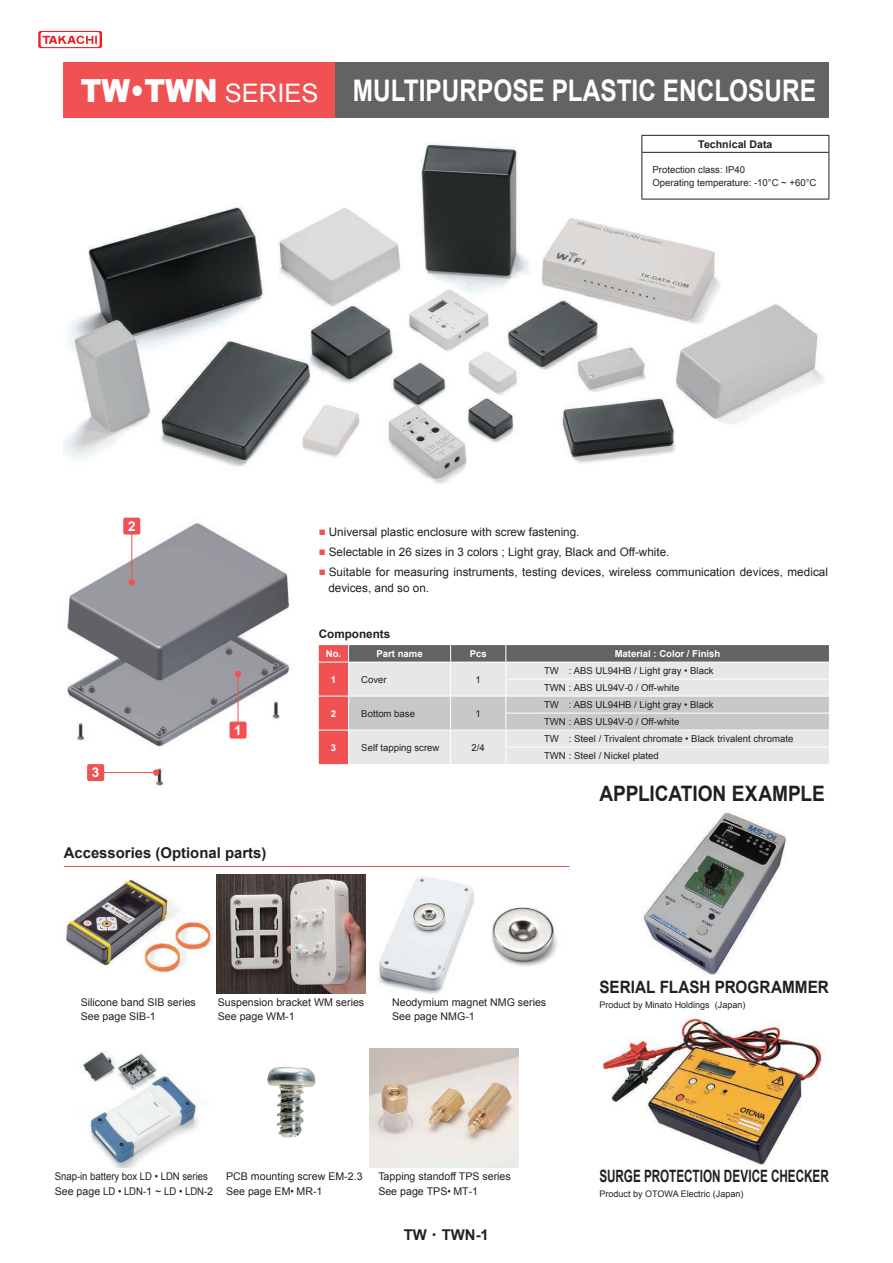
<style>
.page{position:relative;width:893px;height:1263px;background:#fff}
.page>*{position:absolute;margin:0;border:0;box-sizing:border-box;transform-origin:0 0}
.t1{font:700 29.7px "Arial";color:#fff;scale:.82 1}
.t2{font:700 21.3px "Arial";color:#231f20;scale:.9 1}
.t3{font:700 16.95px "Arial";color:#231f20;scale:.69 1}
.t4{font:700 16.95px "Arial";color:#231f20;scale:.9 1}
.t5{font:700 14.85px "Arial";color:#231f20}
.t6{font:700 13.5px "Arial";color:#fff}
.t7{font:11.7px/15.9px "Arial";color:#231f20}
.t8{font:700 11.7px "Arial";color:#231f20}
.t9{font:10.65px/14.9px "Arial";color:#231f20}
.t10{font:10.65px/14.9px "Arial";color:#231f20;scale:.9 1}
.t11{font:700 10.65px "Arial";color:#231f20}
.t12{font:9.6px/17px "Arial";color:#231f20}
.t13{font:700 9.6px "Arial";color:#fff}
.t14{font:9px "Arial";color:#231f20}
.s1{font-weight:900;font-size:31.95px}
.s2{font-weight:400;font-size:25.5px}
.s3{color:#f05152}
.s4{font-family:"MS Gothic 90 ms RKSJ H";font-weight:400}
</style>
<div class="page">
<svg style="left:38px;top:31px;width:64px;height:17px"></svg>
<img style="left:643px;top:812px;width:143px;height:163px">
<img style="left:602px;top:1018px;width:221px;height:148px">
<img style="left:64px;top:135px;width:765px;height:349px">
<img style="left:67px;top:518px;width:223px;height:268px">
<svg style="left:319px;top:645px;width:510px;height:119px;background:#cec6c8"></svg>
<div style="left:64px;top:63px;width:272px;height:55px;background:#f05152"></div>
<div style="left:336px;top:63px;width:493px;height:55px;background:#636366"></div>
<hr style="left:238px;top:674px;width:1px;height:54px;background:#f05152">
<svg style="left:235px;top:671px;width:6px;height:6px"></svg>
<div style="left:230px;top:722px;width:17px;height:17px;background:#f05152;border-radius:2px"></div>
<hr style="left:131px;top:524px;width:1px;height:59px;background:#f05152">
<div style="left:129px;top:579px;width:6px;height:7px;background:#f05152;border-radius:50%"></div>
<div style="left:123px;top:518px;width:17px;height:17px;background:#f05152;border-radius:2px"></div>
<img style="left:82px;top:1051px;width:117px;height:117px">
<img style="left:217px;top:875px;width:149px;height:119px">
<img style="left:370px;top:1049px;width:149px;height:119px">
<img style="left:378px;top:876px;width:180px;height:118px">
<hr style="left:94px;top:772px;width:62px;height:1px;background:#f05152">
<div style="left:153px;top:769px;width:6px;height:7px;background:#f05152;border-radius:50%"></div>
<div style="left:87px;top:764px;width:17px;height:17px;background:#f05152;border-radius:2px"></div>
<hr style="left:64px;top:866px;width:506px;height:1px;background:#f05152">
<img style="left:66px;top:878px;width:146px;height:95px">
<img style="left:267px;top:1067px;width:49px;height:71px">
<hr style="left:642px;top:135px;width:187px;height:1px;background:#231f20">
<svg style="left:642px;top:136px;width:1px;height:16px"></svg>
<svg style="left:829px;top:136px;width:1px;height:16px"></svg>
<hr style="left:642px;top:152px;width:187px;height:1px;background:#231f20">
<hr style="left:642px;top:153px;width:1px;height:46px;background:#231f20">
<hr style="left:829px;top:153px;width:1px;height:46px;background:#231f20">
<hr style="left:642px;top:199px;width:187px;height:1px;background:#231f20">
<h1 class="t1" style="left:81px;top:74px;width:898px"><span class="s1">TW•TWN</span> <span class="s2">SERIES</span> MULTIPURPOSE PLASTIC ENCLOSURE</h1>
<p class="t11" style="left:698px;top:138px;width:76px">Technical Data</p>
<p class="t12" style="left:652px;top:163px;width:165px;line-height:12.8px">Protection class: IP40<br>Operating temperature: -10°C ~ +60°C</p>
<h3 class="t6" style="left:128px;top:519px;width:9px">2</h3>
<h3 class="t6" style="left:92px;top:765px;width:9px">3</h3>
<h3 class="t6" style="left:234px;top:723px;width:9px">1</h3>
<h3 class="t5" style="left:64px;top:844px;width:204px">Accessories (Optional parts)</h3>
<p class="t7" style="left:319px;top:524px;width:262px"><span class="s3">■</span> Universal plastic enclosure with screw fastening.</p>
<p class="t7" style="left:319px;top:544px;width:352px"><span class="s3">■</span> Selectable in 26 sizes in 3 colors ; Light gray, Black and Off-white.</p>
<p class="t7" style="left:328px;top:564px;width:501px;text-indent:-10px"><span class="s3">■</span> Suitable for measuring instruments, testing devices, wireless communication devices, medical devices, and so on.</p>
<p class="t8" style="left:319px;top:628px;width:73px">Components</p>
<p class="t13" style="left:326px;top:648px;width:17px">No.</p>
<p class="t13" style="left:376px;top:648px;width:48px">Part name</p>
<p class="t13" style="left:470px;top:648px;width:19px">Pcs</p>
<p class="t13" style="left:615px;top:648px;width:107px">Material : Color / Finish</p>
<p class="t13" style="left:331px;top:674px;width:7px">1</p>
<p class="t12" style="left:361px;top:671px;width:27px">Cover</p>
<p class="t12" style="left:475px;top:671px;width:7px">1</p>
<p class="t12" style="left:544px;top:662px;width:171px">TW : ABS UL94HB / Light gray • Black<br>TWN : ABS UL94V-0 / Off-white</p>
<p class="t13" style="left:331px;top:708px;width:7px">2</p>
<p class="t12" style="left:361px;top:705px;width:55px">Bottom base</p>
<p class="t12" style="left:475px;top:705px;width:7px">1</p>
<p class="t12" style="left:544px;top:696px;width:171px">TW : ABS UL94HB / Light gray • Black<br>TWN : ABS UL94V-0 / Off-white</p>
<p class="t13" style="left:331px;top:742px;width:7px">3</p>
<p class="t12" style="left:361px;top:739px;width:80px">Self tapping screw</p>
<p class="t12" style="left:471px;top:739px;width:15px">2/4</p>
<p class="t12" style="left:544px;top:730px;width:251px">TW : Steel / Trivalent chromate • Black trivalent chromate<br>TWN : Steel / Nickel plated</p>
<h2 class="t2" style="left:599px;top:782px;width:252px">APPLICATION EXAMPLE</h2>
<p class="t9" style="left:81px;top:994px;width:117px">Silicone band SIB series<br>See page SIB-1</p>
<p class="t9" style="left:218px;top:994px;width:148px">Suspension bracket WM series<br>See page WM-1</p>
<p class="t9" style="left:392px;top:994px;width:156px">Neodymium magnet NMG series<br>See page NMG-1</p>
<h3 class="t4" style="left:599px;top:978px;width:257px">SERIAL FLASH PROGRAMMER</h3>
<p class="t14" style="left:599px;top:1000px;width:148px">Product by Minato Holdings (Japan)</p>
<p class="t10" style="left:55px;top:1169px;width:178px">Snap-in battery box LD • LDN series<br>See page LD • LDN-1 ~ LD • LDN-2</p>
<p class="t9" style="left:226px;top:1169px;width:138px">PCB mounting screw EM-2.3<br>See page EM• MR-1</p>
<p class="t9" style="left:378px;top:1169px;width:134px">Tapping standoff TPS series<br>See page TPS• MT-1</p>
<h3 class="t5" style="left:404px;top:1227px;width:87px">TW<span class="s4">࣭</span>TWN-1</h3>
<h3 class="t3" style="left:599px;top:1167px;width:334px">SURGE PROTECTION DEVICE CHECKER</h3>
<p class="t14" style="left:599px;top:1189px;width:146px">Product by OTOWA Electric (Japan)</p>
</div>
